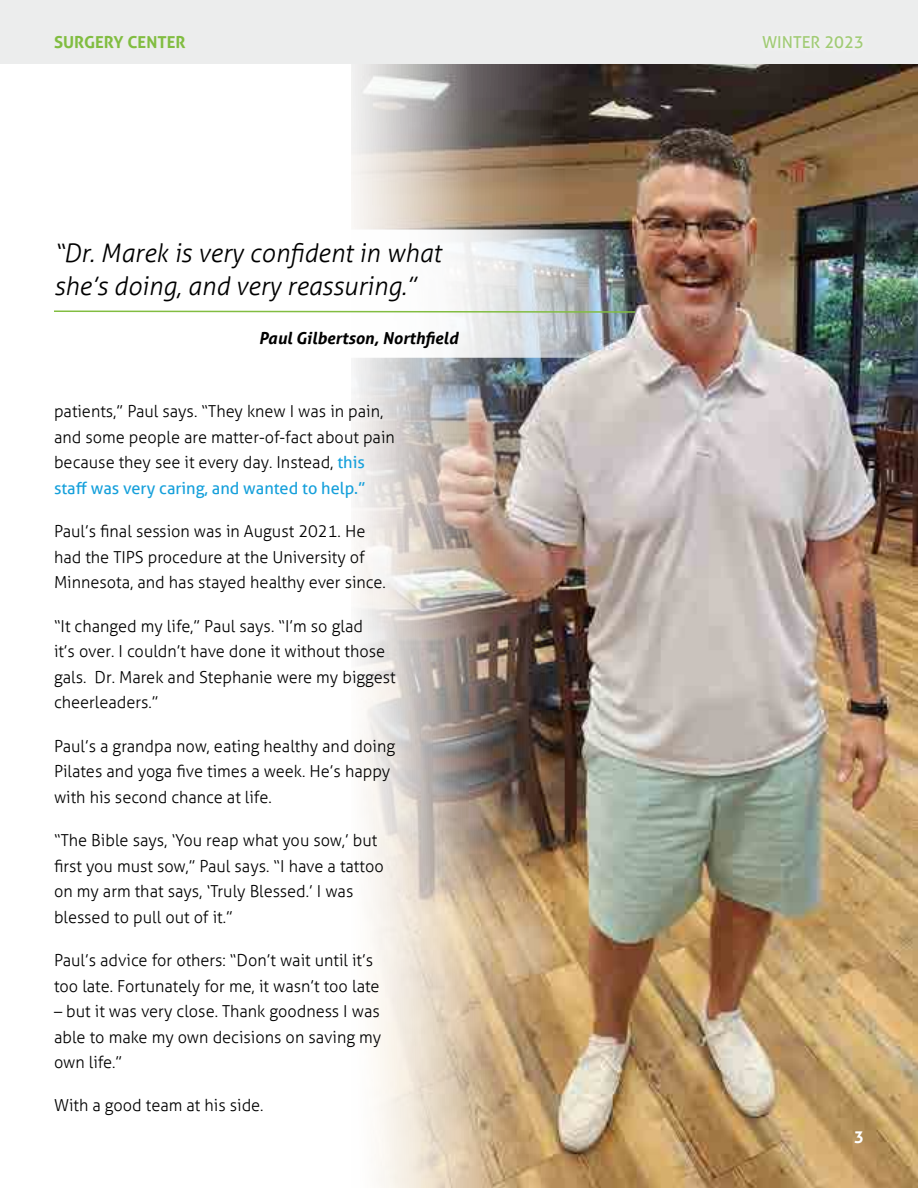
<style>
.page{position:relative;width:918px;height:1188px;background:#fff}
.page>*{position:absolute;margin:0;border:0;box-sizing:border-box;transform-origin:0 0}
.t1{font:italic 300 25.5px/33px "Aller";color:#000}
.t2{font:300 16.5px/25.5px "Aller";color:#000}
.t3{font:italic 700 16.5px "Aller";color:#000}
.t4{font:700 16.5px "Aller";color:#81bd41}
.t5{font:16.5px "Aller";color:#81bd41}
.t6{font:700 16.5px "Aller";color:#fff}
.s1{font-weight:400;color:#16a0db}
</style>
<div class="page">
<img style="left:351px;top:64px;width:567px;height:1124px">
<div style="left:0;top:0;width:918px;height:64px;background:#eceded"></div>
<svg style="left:351px;top:230px;width:297px;height:128px"></svg>
<svg style="left:54px;top:310px;width:583px;height:4px"></svg>
<p class="t4" style="left:54px;top:32px;width:133px">SURGERY CENTER</p>
<p class="t5" style="left:762px;top:32px;width:103px">WINTER 2023</p>
<h1 class="t1" style="left:54px;top:236px;width:389px">“Dr. Marek is very confident in what she’s doing, and very reassuring.”</h1>
<p class="t3" style="left:259px;top:328px;width:201px">Paul Gilbertson, Northfield</p>
<p class="t2" style="left:54px;top:399px;width:342px">patients,” Paul says. “They knew I was in pain, and some people are matter-of-fact about pain because they see it every day. Instead, <span class="s1">this staff was very caring, and wanted to help.”</span></p>
<p class="t2" style="left:54px;top:519px;width:333px">Paul’s final session was in August 2021. He had the TIPS procedure at the University of<br>Minnesota, and has stayed healthy ever since.</p>
<p class="t2" style="left:54px;top:613px;width:343px">“It changed my life,” Paul says. “I’m so glad<br>it’s over. I couldn’t have done it without those gals. Dr. Marek and Stephanie were my biggest cheerleaders.”</p>
<p class="t2" style="left:54px;top:733px;width:343px">Paul’s a grandpa now, eating healthy and doing<br>Pilates and yoga five times a week. He’s happy with his second chance at life.</p>
<p class="t2" style="left:54px;top:827px;width:331px">“The Bible says, ‘You reap what you sow,’ but first you must sow,” Paul says. “I have a tattoo on my arm that says, ‘Truly Blessed.’ I was blessed to pull out of it.”</p>
<p class="t2" style="left:54px;top:947px;width:327px">Paul’s advice for others: “Don’t wait until it’s too late. Fortunately for me, it wasn’t too late</p>
<p class="t2" style="left:54px;top:998px;width:329px;text-align:justify">– but it was very close. Thank goodness I was able to make my own decisions on saving my own life.”</p>
<p class="t2" style="left:54px;top:1093px;width:211px">With a good team at his side.</p>
<p class="t6" style="left:854px;top:1127px;width:11px">3</p>
</div>
